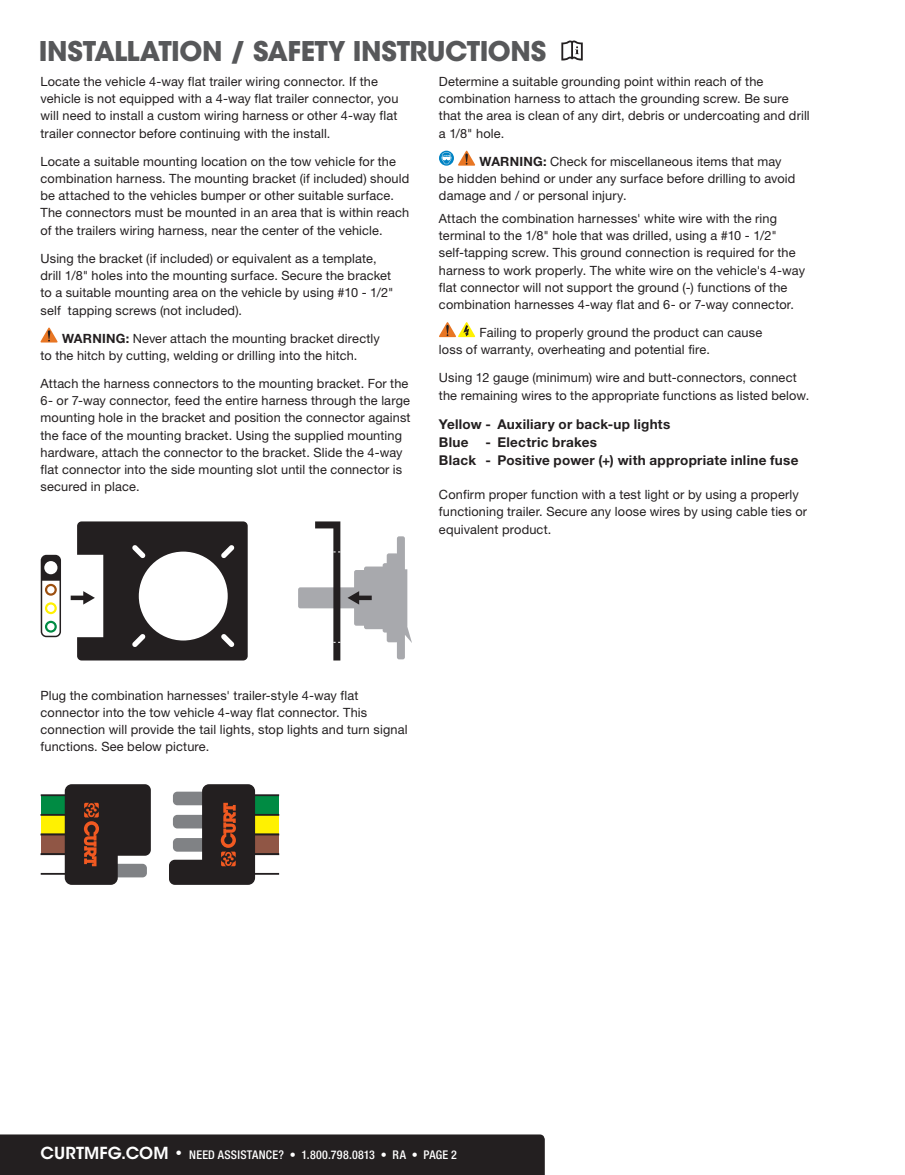
<style>
.page{position:relative;width:905px;height:1175px;background:#fff}
.page>*{position:absolute;margin:0;border:0;box-sizing:border-box;transform-origin:0 0}
.t1{font:700 27px "ITC Avant Garde Std";letter-spacing:-.015em;color:#57585a}
.t2{font:700 13.5px/18px "Helvetica Neue LT Std";letter-spacing:.02em;color:#231f20}
.t3{font:12.75px/17.2px "Helvetica Neue LT Std";letter-spacing:.01em;color:#231f20}
.t4{font:500 condensed 12px "Helvetica Neue LT Std";letter-spacing:.02em;color:#fff}
.s1{font-weight:700}
.s2{font-family:"ITC Avant Garde Std";font-weight:600;font-stretch:normal;font-size:16.5px}
</style>
<div class="page">
<div style="left:71px;top:595px;width:14px;height:5px;background:#231f20"></div>
<svg style="left:77px;top:521px;width:171px;height:139px"></svg>
<svg style="left:298px;top:521px;width:114px;height:139px"></svg>
<svg style="left:41px;top:555px;width:20px;height:82px"></svg>
<div style="left:41px;top:795px;width:25px;height:20px;background:#008b43"></div>
<div style="left:41px;top:815px;width:25px;height:19px;background:#fff101"></div>
<div style="left:40px;top:814px;width:27px;height:21px;border:2px solid #231f20"></div>
<div style="left:41px;top:834px;width:25px;height:20px;background:#905645"></div>
<div style="left:40px;top:833px;width:27px;height:22px;border:2px solid #231f20"></div>
<div style="left:40px;top:853px;width:27px;height:21px;border:2px solid #231f20"></div>
<div style="left:253px;top:795px;width:26px;height:20px;background:#008b43"></div>
<div style="left:253px;top:815px;width:26px;height:19px;background:#fff101"></div>
<div style="left:253px;top:814px;width:27px;height:21px;border:2px solid #231f20"></div>
<div style="left:253px;top:834px;width:26px;height:20px;background:#905645"></div>
<div style="left:253px;top:833px;width:27px;height:22px;border:2px solid #231f20"></div>
<div style="left:253px;top:853px;width:27px;height:21px;border:2px solid #231f20"></div>
<svg style="left:65px;top:784px;width:86px;height:101px;background:#423734"></svg>
<svg style="left:169px;top:784px;width:86px;height:101px;background:#605553"></svg>
<svg style="left:458px;top:151px;width:17px;height:15px"></svg>
<svg style="left:439px;top:322px;width:36px;height:15px"></svg>
<svg style="left:439px;top:151px;width:15px;height:15px"></svg>
<svg style="left:441px;top:152px;width:10px;height:12px"></svg>
<svg style="left:40px;top:327px;width:18px;height:15px"></svg>
<svg style="left:561px;top:41px;width:21px;height:19px"></svg>
<div style="left:0;top:1134px;width:544px;height:40px;background:#231f20"></div>
<h1 class="t1" style="left:39px;top:33px;width:509px">INSTALLATION / SAFETY INSTRUCTIONS</h1>
<p class="t3" style="left:40px;top:72px;width:359px">Locate the vehicle 4-way flat trailer wiring connector. If the vehicle is not equipped with a 4-way flat trailer connector, you will need to install a custom wiring harness or other 4-way flat trailer connector before continuing with the install.</p>
<p class="t3" style="left:40px;top:152px;width:370px">Locate a suitable mounting location on the tow vehicle for the combination harness. The mounting bracket (if included) should be attached to the vehicles bumper or other suitable surface.<br>The connectors must be mounted in an area that is within reach of the trailers wiring harness, near the center of the vehicle.</p>
<p class="t3" style="left:40px;top:249px;width:354px">Using the bracket (if included) or equivalent as a template, drill 1/8" holes into the mounting surface. Secure the bracket to a suitable mounting area on the vehicle by using #10 - 1/2" self tapping screws (not included).</p>
<p class="t3" style="left:41px;top:329px;width:341px;text-indent:22px"><span class="s1">WARNING:</span> Never attach the mounting bracket directly to the hitch by cutting, welding or drilling into the hitch.</p>
<p class="t3" style="left:41px;top:374px;width:371px">Attach the harness connectors to the mounting bracket. For the 6- or 7-way connector, feed the entire harness through the large mounting hole in the bracket and position the connector against the face of the mounting bracket. Using the supplied mounting hardware, attach the connector to the bracket. Slide the 4-way flat connector into the side mounting slot until the connector is secured in place.</p>
<p class="t3" style="left:439px;top:72px;width:372px">Determine a suitable grounding point within reach of the combination harness to attach the grounding screw. Be sure that the area is clean of any dirt, debris or undercoating and drill a 1/8" hole.</p>
<p class="t3" style="left:439px;top:152px;width:358px;text-indent:40px"><span class="s1">WARNING:</span> Check for miscellaneous items that may be hidden behind or under any surface before drilling to avoid damage and / or personal injury.</p>
<p class="t3" style="left:439px;top:209px;width:367px">Attach the combination harnesses' white wire with the ring terminal to the 1/8" hole that was drilled, using a #10 - 1/2" self-tapping screw. This ground connection is required for the harness to work properly. The white wire on the vehicle's 4-way flat connector will not support the ground (-) functions of the combination harnesses 4-way flat and 6- or 7-way connector.</p>
<p class="t3" style="left:439px;top:324px;width:325px;text-indent:40px">Failing to properly ground the product can cause loss of warranty, overheating and potential fire.</p>
<p class="t3" style="left:439px;top:369px;width:372px">Using 12 gauge (minimum) wire and butt-connectors, connect the remaining wires to the appropriate functions as listed below.</p>
<p class="t2" style="left:439px;top:414px;width:233px">Yellow - Auxiliary or back-up lights<br>Blue</p>
<p class="t2" style="left:439px;top:432px;width:361px;text-indent:46px">- Electric brakes<br>Black - Positive power (+) with appropriate inline fuse</p>
<p class="t3" style="left:439px;top:486px;width:369px">Confirm proper function with a test light or by using a properly functioning trailer. Secure any loose wires by using cable ties or equivalent product.</p>
<p class="t3" style="left:41px;top:686px;width:368px">Plug the combination harnesses' trailer-style 4-way flat connector into the tow vehicle 4-way flat connector. This connection will provide the tail lights, stop lights and turn signal functions. See below picture.</p>
<p class="t4" style="left:40px;top:1147px;width:418px"><span class="s2">CURTMFG.COM •</span> NEED ASSISTANCE? • 1.800.798.0813 • RA • PAGE 2</p>
</div>
